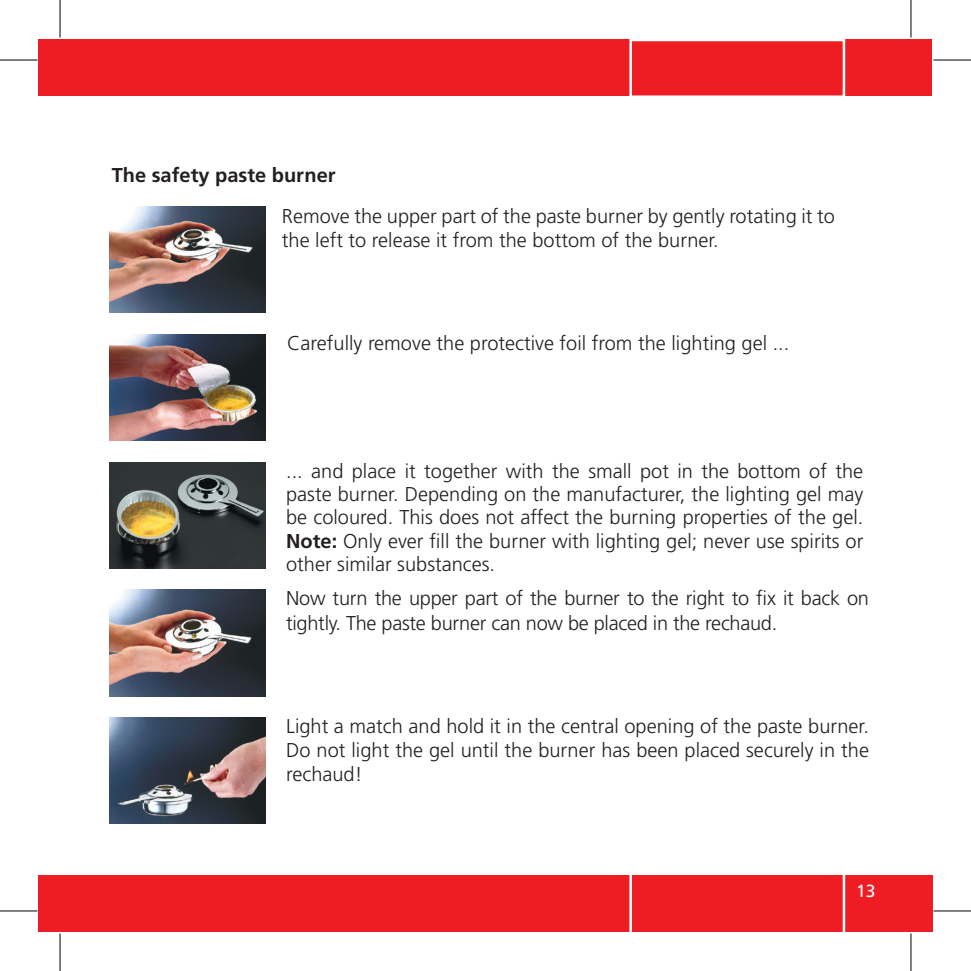
<style>
.page{position:relative;width:971px;height:971px;background:#fff}
.page>*{position:absolute;margin:0;border:0;box-sizing:border-box;transform-origin:0 0}
.t1{font:300 20px/23.2px "Frutiger";color:#231f20}
.t2{font:700 20px "Frutiger";color:#231f20}
.t3{font:17.5px "Frutiger";color:#fff}
.s1{font-weight:700}
</style>
<div class="page">
<div style="left:39px;top:875px;width:893px;height:57px;background:#ee1d23"></div>
<svg style="left:629px;top:875px;width:216px;height:57px"></svg>
<div style="left:39px;top:39px;width:893px;height:56px;background:#ee1d23"></div>
<div style="left:629px;top:39px;width:216px;height:59px;border:2px solid #fff"></div>
<img style="left:110px;top:334px;width:156px;height:107px">
<img style="left:110px;top:462px;width:156px;height:106px">
<img style="left:110px;top:589px;width:156px;height:107px">
<img style="left:110px;top:717px;width:156px;height:106px">
<img style="left:110px;top:207px;width:156px;height:106px">
<svg style="left:0;top:59px;width:38px;height:1px"></svg>
<svg style="left:933px;top:59px;width:37px;height:1px"></svg>
<svg style="left:59px;top:0;width:1px;height:37px"></svg>
<svg style="left:59px;top:933px;width:1px;height:37px"></svg>
<hr style="left:0;top:60px;width:38px;height:1px;background:#000">
<hr style="left:933px;top:60px;width:37px;height:1px;background:#000">
<hr style="left:0;top:910px;width:38px;height:1px;background:#000">
<hr style="left:933px;top:910px;width:37px;height:1px;background:#000">
<hr style="left:60px;top:0;width:1px;height:37px;background:#000">
<hr style="left:60px;top:933px;width:1px;height:37px;background:#000">
<hr style="left:910px;top:0;width:1px;height:37px;background:#000">
<hr style="left:910px;top:933px;width:1px;height:37px;background:#000">
<p class="t2" style="left:112px;top:163px;width:225px">The safety paste burner</p>
<p class="t1" style="left:282px;top:203px;width:554px;line-height:24px">Remove the upper part of the paste burner by gently rotating it to the left to release it from the bottom of the burner.</p>
<p class="t1" style="left:287px;top:331px;width:503px">Carefully remove the protective foil from the lighting gel ...</p>
<p class="t1" style="left:286px;top:459px;width:578px;text-align:justify">... and place it together with the small pot in the bottom of the paste burner. Depending on the manufacturer, the lighting gel may be coloured. This does not affect the burning properties of the gel.<br><span class="s1">Note:</span> Only ever fill the burner with lighting gel; never use spirits or other similar substances.</p>
<p class="t1" style="left:286px;top:586px;width:584px;line-height:25px">Now turn the upper part of the burner to the right to fix it back on tightly. The paste burner can now be placed in the rechaud.</p>
<p class="t1" style="left:286px;top:714px;width:584px;line-height:24px;text-align:justify">Light a match and hold it in the central opening of the paste burner.<br>Do not light the gel until the burner has been placed securely in the rechaud!</p>
<p class="t3" style="left:856px;top:880px;width:21px">13</p>
</div>
